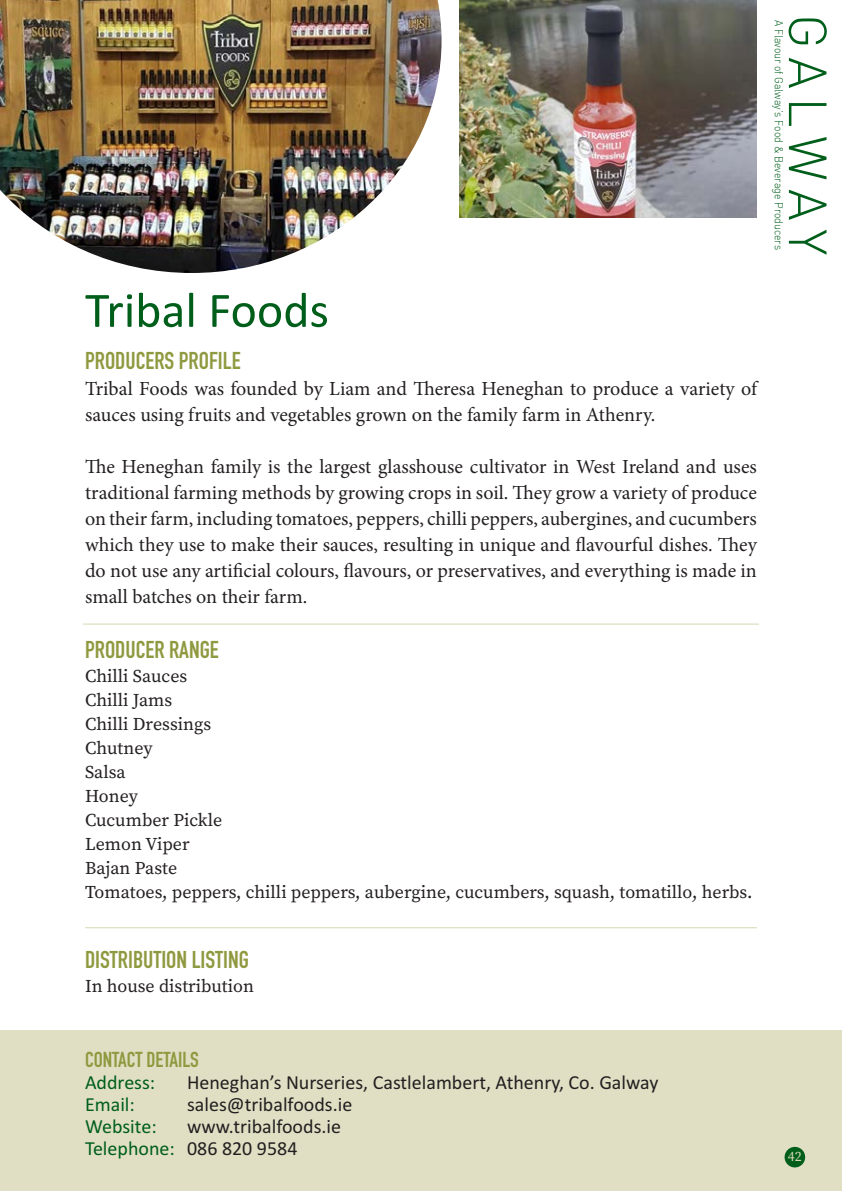
<style>
.page{position:relative;width:842px;height:1191px;background:#fff}
.page>*{position:absolute;margin:0;border:0;box-sizing:border-box;transform-origin:0 0}
.t1{font:300 52.8px "DIN";letter-spacing:.16em;color:#005e1b}
.t2{font:50px "Calibri";color:#005e1b}
.HEADING_FOR_PARAGRAPH{font:700 24px "DIN Condensed";color:#8f993f}
.t3{font:700 21.2px "DIN Condensed";color:#8f993f}
.Paragraph_Style_6{font:20px/26px "Minion Pro";color:#231f20}
.t4{font:20px "Calibri";color:#231f20}
.t5{font:20px "Calibri";color:#005e1b}
.PRODUCERS_TEXT{font:18px "Source Serif Variable";color:#231f20}
.PRODUCERS_STYLE_USE{font:18px "Source Serif Variable";color:#231f20}
.t6{font:14px "Source Serif Variable";color:#d6d6b2}
.t7{font:300 11.6px "DIN";color:#005e1b;scale:.9 1}
.s1{color:#231f20}
</style>
<div class="page">
<div style="left:0;top:1030px;width:842px;height:161px;background:#e0dfc4"></div>
<div style="left:784px;top:1146px;width:21px;height:21px;background:#005e1b;border-radius:50%"></div>
<img style="left:0;top:0;width:441px;height:273px">
<img style="left:460px;top:0;width:297px;height:217px">
<hr style="left:85px;top:927px;width:672px;height:1px;background:#d6d6b2">
<hr style="left:83px;top:623px;width:676px;height:1px;background:#d6d6b2">
<p class="t7" style="left:786px;top:20px;width:257px;rotate:90deg">A Flavour of Galway’s Food &amp; Beverage Producers</p>
<h1 class="t1" style="left:840px;top:14px;width:243px;rotate:90deg">GALWAY</h1>
<p class="t2" style="left:85px;top:278px;width:245px">Tribal Foods</p>
<p class="HEADING_FOR_PARAGRAPH" style="left:85px;top:344px;width:157px">PRODUCERS PROFILE</p>
<p class="Paragraph_Style_6" style="left:85px;top:375px;width:673px">Tribal Foods was founded by Liam and Theresa Heneghan to produce a variety of sauces using fruits and vegetables grown on the family farm in Athenry.</p>
<p class="Paragraph_Style_6" style="left:85px;top:453px;width:673px;text-align:justify">The Heneghan family is the largest glasshouse cultivator in West Ireland and uses traditional farming methods by growing crops in soil. They grow a variety of produce on their farm, including tomatoes, peppers, chilli peppers, aubergines, and cucumbers which they use to make their sauces, resulting in unique and flavourful dishes. They do not use any artificial colours, flavours, or preservatives, and everything is made in small batches on their farm.</p>
<p class="HEADING_FOR_PARAGRAPH" style="left:85px;top:633px;width:135px">PRODUCER RANGE</p>
<p class="PRODUCERS_TEXT" style="left:85px;top:663px;width:104px">Chilli Sauces</p>
<p class="PRODUCERS_TEXT" style="left:85px;top:687px;width:89px">Chilli Jams</p>
<p class="PRODUCERS_TEXT" style="left:85px;top:711px;width:128px">Chilli Dressings</p>
<p class="PRODUCERS_TEXT" style="left:85px;top:735px;width:69px">Chutney</p>
<p class="PRODUCERS_TEXT" style="left:85px;top:759px;width:42px">Salsa</p>
<p class="PRODUCERS_TEXT" style="left:85px;top:783px;width:54px">Honey</p>
<p class="PRODUCERS_TEXT" style="left:85px;top:807px;width:139px">Cucumber Pickle</p>
<p class="PRODUCERS_TEXT" style="left:85px;top:831px;width:106px">Lemon Viper</p>
<p class="PRODUCERS_TEXT" style="left:85px;top:855px;width:94px">Bajan Paste</p>
<p class="PRODUCERS_TEXT" style="left:85px;top:879px;width:669px">Tomatoes, peppers, chilli peppers, aubergine, cucumbers, squash, tomatillo, herbs.</p>
<p class="HEADING_FOR_PARAGRAPH" style="left:85px;top:943px;width:165px">DISTRIBUTION LISTING</p>
<p class="PRODUCERS_STYLE_USE" style="left:85px;top:973px;width:170px">In house distribution</p>
<p class="t3" style="left:85px;top:1044px;width:115px">CONTACT DETAILS</p>
<p class="t5" style="left:85px;top:1069px;width:72px">Address:</p>
<p class="t4" style="left:187px;top:1069px;width:473px">Heneghan’s Nurseries, Castlelambert, Athenry, Co. Galway</p>
<p class="t5" style="left:85px;top:1091px;width:51px">Email:</p>
<p class="t4" style="left:187px;top:1091px;width:167px">sales@tribalfoods.ie</p>
<p class="t5" style="left:85px;top:1113px;width:73px">Website:</p>
<p class="t4" style="left:187px;top:1113px;width:155px">www.tribalfoods.ie</p>
<p class="t5" style="left:85px;top:1135px;width:214px">Telephone: <span class="s1">086 820 9584</span></p>
<p class="t6" style="left:788px;top:1146px;width:15px">42</p>
</div>
